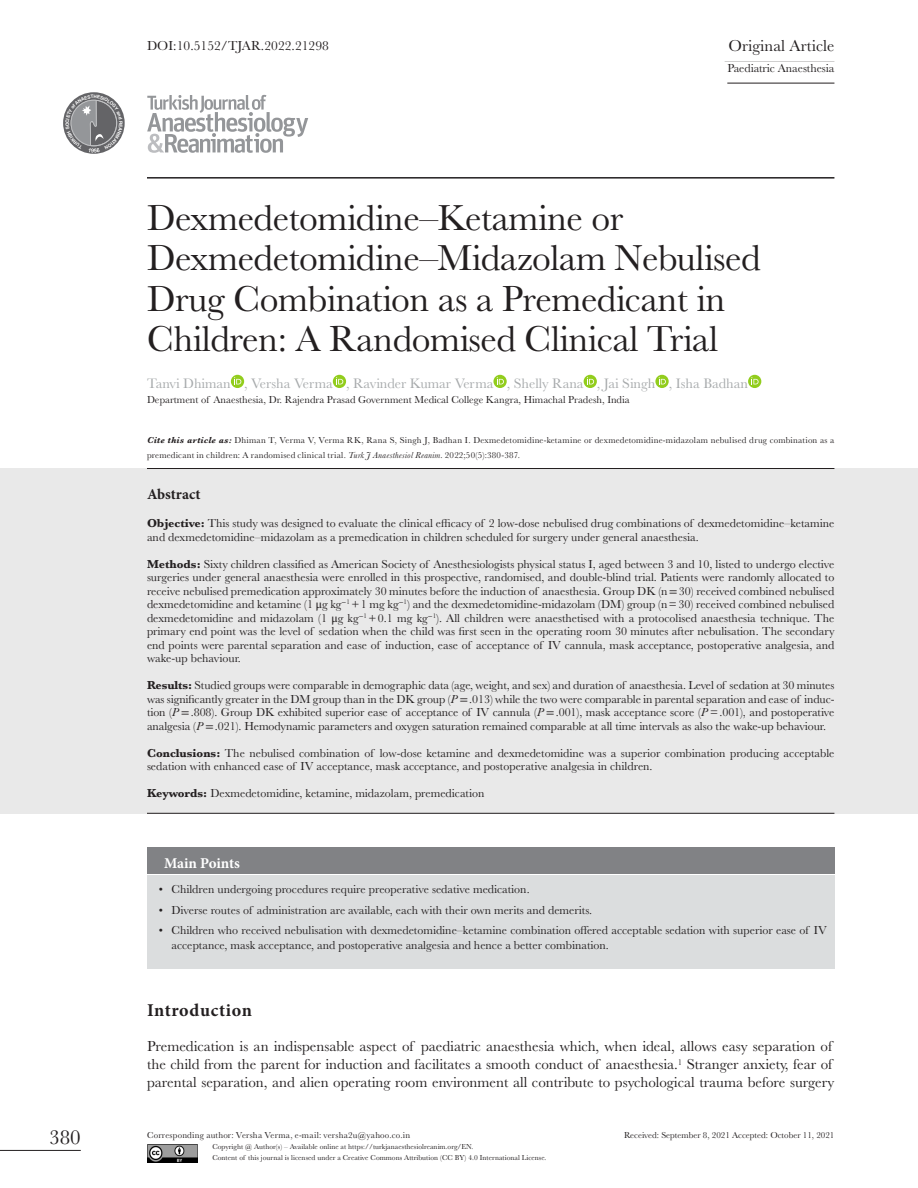
<style>
.page{position:relative;width:918px;height:1188px;background:#fff}
.page>*{position:absolute;margin:0;border:0;box-sizing:border-box;transform-origin:0 0}
.CT{font:37.5px/40.5px "Baskerville MT Std";letter-spacing:-.01em;color:#231f20}
.t1{font:21px "Baskerville MT Std";color:#231f20}
.H1_OPT{font:700 18px "Minion Pro";letter-spacing:.03em;color:#231f20}
.AT{font:16.5px "Baskerville MT Std";letter-spacing:.005em;color:#231f20}
.TXT{font:15px/18px "Baskerville MT Std";color:#231f20}
.BX1_A_HEAD{font:700 15px "Minion Pro";letter-spacing:-.005em;color:#fff}
.ABS_H{font:700 15px "Minion Pro";color:#231f20}
.AU{font:14.25px "Baskerville MT Std";color:#a7aaac}
.DOI{font:13.5px "Baskerville MT Std";letter-spacing:.005em;color:#231f20}
.ABS_TXT{font:12px/13.5px "Baskerville MT Std";color:#231f20}
.Keywords{font:12px "Baskerville MT Std";color:#231f20}
.AT_TYPE{font:12px "Baskerville MT Std";letter-spacing:-.005em;color:#231f20}
.Address{font:10.5px "Baskerville MT Std";color:#231f20}
.FN{font:9px/15px "Baskerville MT Std";letter-spacing:.025em;color:#231f20}
.Corres{font:9px "Baskerville MT Std";letter-spacing:.025em;color:#231f20}
.History_F{font:9px "Baskerville MT Std";color:#231f20}
.t2{font:7.5px/10.5px "Baskerville MT Std";letter-spacing:.005em;color:#231f20}
.s1{font-weight:700;font-style:italic}
.s2{font-style:italic}
.s3{font-weight:700}
.s4{font-family:"STIX General"}
</style>
<div class="page">
<hr style="left:0;top:1150px;width:81px;height:1px;background:#231f20">
<svg style="left:147px;top:95px;width:161px;height:58px"></svg>
<svg style="left:63px;top:92px;width:62px;height:62px"></svg>
<img style="left:147px;top:1144px;width:50px;height:18px">
<hr style="left:147px;top:177px;width:687px;height:2px;background:#231f20">
<div style="left:0;top:468px;width:918px;height:42px;background:#e9e9e9"></div>
<hr style="left:147px;top:468px;width:687px;height:1px;background:#231f20">
<div style="left:0;top:508px;width:918px;height:44px;background:#e9e9e9"></div>
<div style="left:0;top:549px;width:918px;height:124px;background:#e9e9e9"></div>
<div style="left:0;top:670px;width:918px;height:71px;background:#e9e9e9"></div>
<div style="left:0;top:738px;width:918px;height:43px;background:#e9e9e9"></div>
<div style="left:0;top:778px;width:918px;height:36px;background:#e9e9e9"></div>
<hr style="left:147px;top:813px;width:687px;height:1px;background:#231f20">
<svg style="left:231px;top:375px;width:13px;height:13px"></svg>
<svg style="left:234px;top:377px;width:7px;height:7px"></svg>
<svg style="left:333px;top:375px;width:13px;height:13px"></svg>
<svg style="left:336px;top:377px;width:7px;height:7px"></svg>
<svg style="left:493px;top:375px;width:14px;height:13px"></svg>
<svg style="left:497px;top:377px;width:7px;height:7px"></svg>
<svg style="left:584px;top:375px;width:13px;height:13px"></svg>
<svg style="left:587px;top:377px;width:7px;height:7px"></svg>
<svg style="left:655px;top:375px;width:14px;height:13px"></svg>
<svg style="left:659px;top:377px;width:7px;height:7px"></svg>
<svg style="left:748px;top:375px;width:13px;height:13px"></svg>
<svg style="left:751px;top:377px;width:8px;height:7px"></svg>
<div style="left:147px;top:847px;width:687px;height:27px;background:#818285"></div>
<div style="left:147px;top:876px;width:687px;height:35px;background:#dbddde"></div>
<div style="left:147px;top:895px;width:687px;height:37px;background:#dbddde"></div>
<div style="left:147px;top:914px;width:687px;height:55px;background:#dbddde"></div>
<hr style="left:727px;top:83px;width:107px;height:1px;background:#231f20">
<svg style="left:64px;top:95px;width:59px;height:58px"></svg>
<h2 class="t1" style="left:49px;top:1126px;width:33px">380</h2>
<p class="DOI" style="left:147px;top:38px;width:184px">DOI:10.5152/TJAR.2022.21298</p>
<p class="AT" style="left:728px;top:36px;width:108px">Original Article</p>
<p class="AT_TYPE" style="left:727px;top:61px;width:109px">Paediatric Anaesthesia</p>
<p class="CT" style="left:147px;top:197px;width:615px">Dexmedetomidine–Ketamine or Dexmedetomidine–Midazolam Nebulised Drug Combination as a Premedicant in Children: A Randomised Clinical Trial</p>
<p class="AU" style="left:147px;top:375px;width:603px">Tanvi Dhiman , Versha Verma , Ravinder Kumar Verma , Shelly Rana , Jai Singh , Isha Badhan</p>
<p class="Address" style="left:147px;top:393px;width:484px">Department of Anaesthesia, Dr. Rajendra Prasad Government Medical College Kangra, Himachal Pradesh, India</p>
<p class="FN" style="left:147px;top:432px;width:689px"><span class="s1">Cite this article as:</span> Dhiman T, Verma V, Verma RK, Rana S, Singh J, Badhan I. Dexmedetomidine-ketamine or dexmedetomidine-midazolam nebulised drug combination as a premedicant in children: A randomised clinical trial. <span class="s2">Turk J Anaesthesiol Reanim.</span> 2022;50(5):380-387.</p>
<p class="ABS_H" style="left:147px;top:483px;width:55px">Abstract</p>
<p class="ABS_TXT" style="left:147px;top:516px;width:689px"><span class="s3">Objective:</span> This study was designed to evaluate the clinical efficacy of 2 low-dose nebulised drug combinations of dexmedetomidine–ketamine and dexmedetomidine–midazolam as a premedication in children scheduled for surgery under general anaesthesia.</p>
<p class="ABS_TXT" style="left:147px;top:557px;width:689px;text-align:justify"><span class="s3">Methods:</span> Sixty children classified as American Society of Anesthesiologists physical status I, aged between 3 and 10, listed to undergo elective surgeries under general anaesthesia were enrolled in this prospective, randomised, and double-blind trial. Patients were randomly allocated to receive nebulised premedication approximately 30 minutes before the induction of anaesthesia. Group DK (n<span class="s4">=</span>30) received combined nebulised dexmedetomidine and ketamine (1 <span class="s4">μ</span>g kg<sup>−</sup><sup>1</sup> +1 mg kg<sup>−</sup><sup>1</sup>) and the dexmedetomidine-midazolam (DM) group (n=30) received combined nebulised dexmedetomidine and midazolam (1 <span class="s4">μ</span>g kg<sup>−</sup><sup>1</sup> +0.1 mg kg<sup>−</sup><sup>1</sup>). All children were anaesthetised with a protocolised anaesthesia technique. The primary end point was the level of sedation when the child was first seen in the operating room 30 minutes after nebulisation. The secondary end points were parental separation and ease of induction, ease of acceptance of IV cannula, mask acceptance, postoperative analgesia, and wake-up behaviour.</p>
<p class="ABS_TXT" style="left:147px;top:678px;width:689px;text-align:justify"><span class="s3">Results:</span> Studied groups were comparable in demographic data (age, weight, and sex) and duration of anaesthesia. Level of sedation at 30 minutes was significantly greater in the DM group than in the DK group (<span class="s2">P</span> <span class="s4">=</span>.013) while the two were comparable in parental separation and ease of induc&shy;tion (<span class="s2">P</span> <span class="s4">=</span>.808). Group DK exhibited superior ease of acceptance of IV cannula (<span class="s2">P</span> <span class="s4">=</span>.001), mask acceptance score (<span class="s2">P</span> =.001), and postoperative analgesia (<span class="s2">P</span> <span class="s4">=</span>.021). Hemodynamic parameters and oxygen saturation remained comparable at all time intervals as also the wake-up behaviour.</p>
<p class="ABS_TXT" style="left:147px;top:746px;width:689px"><span class="s3">Conclusions:</span> The nebulised combination of low-dose ketamine and dexmedetomidine was a superior combination producing acceptable sedation with enhanced ease of IV acceptance, mask acceptance, and postoperative analgesia in children.</p>
<p class="Keywords" style="left:147px;top:786px;width:339px"><span class="s3">Keywords:</span> Dexmedetomidine, ketamine, midazolam, premedication</p>
<p class="BX1_A_HEAD" style="left:164px;top:853px;width:78px">Main Points</p>
<p class="ABS_TXT" style="left:159px;top:883px;width:372px">• Children undergoing procedures require preoperative sedative medication.</p>
<p class="ABS_TXT" style="left:159px;top:903px;width:435px">• Diverse routes of administration are available, each with their own merits and demerits.</p>
<p class="ABS_TXT" style="left:171px;top:923px;width:657px;line-height:15px;text-indent:-13px">• Children who received nebulisation with dexmedetomidine–ketamine combination offered acceptable sedation with superior ease of IV acceptance, mask acceptance, and postoperative analgesia and hence a better combination.</p>
<p class="H1_OPT" style="left:147px;top:998px;width:106px">Introduction</p>
<p class="TXT" style="left:147px;top:1038px;width:689px">Premedication is an indispensable aspect of paediatric anaesthesia which, when ideal, allows easy separation of the child from the parent for induction and facilitates a smooth conduct of anaesthesia.<sup>1</sup> Stranger anxiety, fear of parental separation, and alien operating room environment all contribute to psychological trauma before surgery</p>
<p class="Corres" style="left:147px;top:1130px;width:265px">Corresponding author: Versha Verma, e-mail: versha2u@yahoo.co.in</p>
<p class="History_F" style="left:624px;top:1130px;width:212px">Received: September 8, 2021 Accepted: October 11, 2021</p>
<p class="t2" style="left:212px;top:1142px;width:336px">Copyright @ Author(s) – Available online at https://turkjanaesthesiolreanim.org/EN.<br>Content of this journal is licensed under a Creative Commons Attribution (CC BY) 4.0 International License.</p>
</div>
